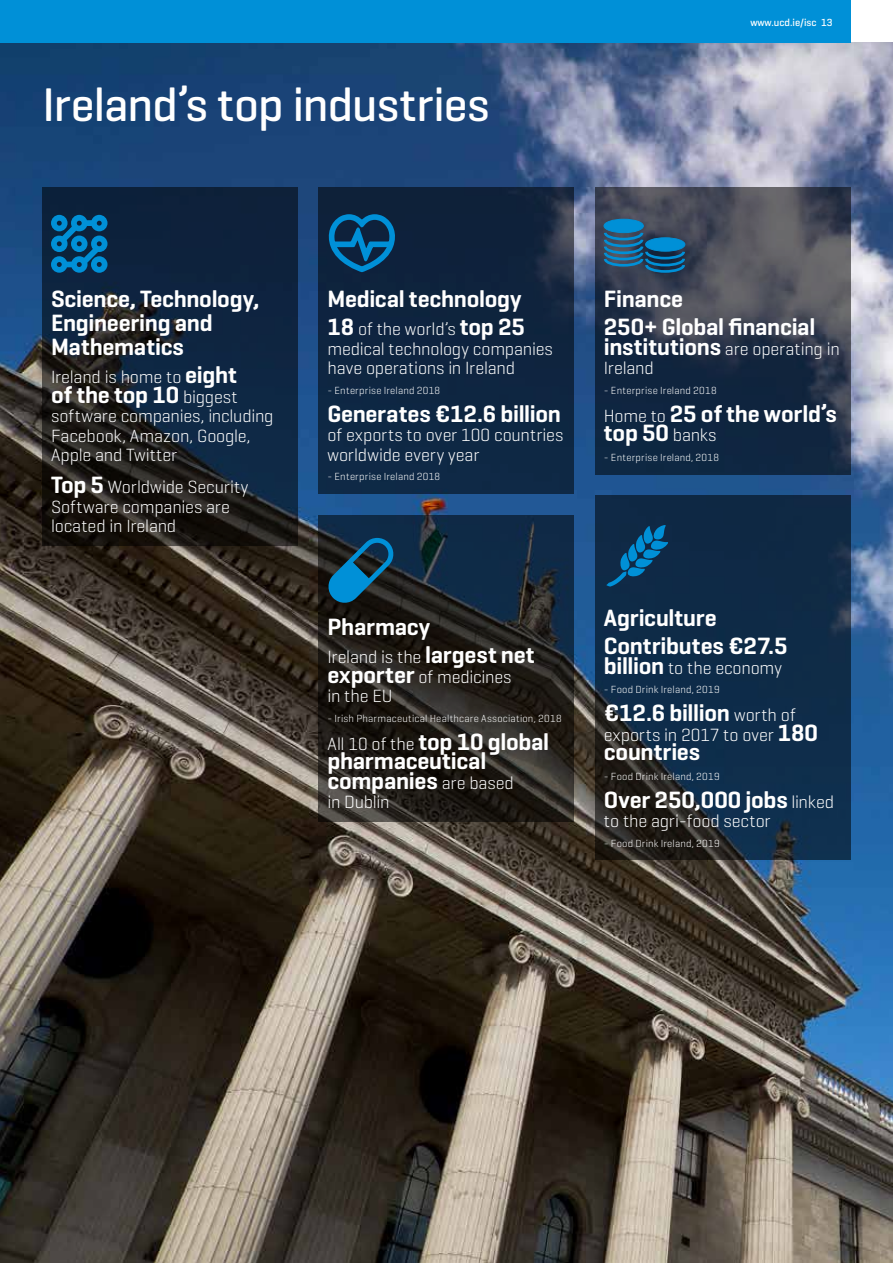
<style>
.page{position:relative;width:893px;height:1263px;background:#fff}
.page>*{position:absolute;margin:0;border:0;box-sizing:border-box;transform-origin:0 0}
.t1{font:500 48px "Geogrotesque";letter-spacing:-.02em;color:#fff}
.t2{font:600 24px/19.5px "Geogrotesque";letter-spacing:-.01em;color:#fff}
.t3{font:300 18px/19.5px "Geogrotesque";letter-spacing:-.01em;color:#fff}
.t4{font:300 10.5px "Geogrotesque";letter-spacing:.02em;color:#fff}
.t5{font:500 10.5px "Geogrotesque";color:#fff}
.s1{font-weight:600;font-size:24px}
.s2{font-weight:300;font-size:18px}
</style>
<div class="page">
<img style="left:0;top:43px;width:893px;height:1220px">
<div style="left:0;top:0;width:850px;height:43px;background:#0090d7"></div>
<svg style="left:43px;top:187px;width:255px;height:359px;background:#142130"></svg>
<div style="left:319px;top:187px;width:255px;height:307px;background:#0e2440"></div>
<svg style="left:595px;top:187px;width:255px;height:287px;background:#303b4d"></svg>
<svg style="left:595px;top:496px;width:255px;height:364px;background:#122a41"></svg>
<svg style="left:319px;top:515px;width:255px;height:307px;background:#202325"></svg>
<svg style="left:328px;top:214px;width:67px;height:58px"></svg>
<svg style="left:327px;top:538px;width:68px;height:66px;background:#134863"></svg>
<div style="left:604px;top:219px;width:39px;height:14px;background:#0090d7;border-radius:50%"></div>
<div style="left:604px;top:219px;width:40px;height:14px;border:1px solid #0090d7;border-radius:50%"></div>
<svg style="left:603px;top:230px;width:83px;height:44px;background:#205c82"></svg>
<svg style="left:606px;top:524px;width:64px;height:63px;background:#0a456d"></svg>
<svg style="left:51px;top:215px;width:56px;height:58px;background:#046397"></svg>
<h1 class="t1" style="left:43px;top:75px;width:449px">Ireland’s top industries</h1>
<p class="t5" style="left:750px;top:16px;width:84px">www.ucd.ie/isc 13</p>
<h2 class="t2" style="left:51px;top:287px;width:210px;line-height:24px">Science, Technology,<br>Engineering and<br>Mathematics</h2>
<p class="t3" style="left:51px;top:367px;width:187px">Ireland is home to <span class="s1">eight</span></p>
<h2 class="t2" style="left:51px;top:384px;width:188px">of the top 10 <span class="s2">biggest</span></h2>
<p class="t3" style="left:51px;top:406px;width:224px">software companies, including<br>Facebook, Amazon, Google,<br>Apple and Twitter</p>
<p class="t3" style="left:51px;top:477px;width:199px"><span class="s1">Top 5</span> Worldwide Security<br>Software companies are located in Ireland</p>
<h2 class="t2" style="left:327px;top:289px;width:196px">Medical technology</h2>
<p class="t3" style="left:327px;top:319px;width:227px"><span class="s1">18</span> of the world’s <span class="s1">top 25 </span>medical technology companies have operations in Ireland</p>
<p class="t4" style="left:327px;top:384px;width:114px">- Enterprise Ireland 2018</p>
<h2 class="t2" style="left:327px;top:403px;width:235px">Generates €12.6 billion</h2>
<p class="t3" style="left:327px;top:425px;width:238px">of exports to over 100 countries worldwide every year</p>
<p class="t4" style="left:327px;top:470px;width:114px">- Enterprise Ireland 2018</p>
<h2 class="t2" style="left:604px;top:285px;width:213px;line-height:28px">Finance<br>250+ Global financial</h2>
<p class="t3" style="left:604px;top:338px;width:237px"><span class="s1">institutions</span> are operating in<br>Ireland</p>
<p class="t4" style="left:604px;top:384px;width:114px">- Enterprise Ireland 2018</p>
<h2 class="t2" style="left:604px;top:403px;width:235px"><span class="s2">Home to</span> 25 of the world’s top 50 <span class="s2">banks</span></h2>
<p class="t4" style="left:604px;top:451px;width:117px">- Enterprise Ireland, 2018</p>
<h2 class="t2" style="left:327px;top:617px;width:104px">Pharmacy</h2>
<p class="t3" style="left:327px;top:647px;width:209px">Ireland is the <span class="s1">largest net exporter</span> of medicines<br>in the EU</p>
<p class="t4" style="left:327px;top:711px;width:236px">- Irish Pharmaceutical Healthcare Association, 2018</p>
<h2 class="t2" style="left:327px;top:731px;width:223px"><span class="s2">All 10 of the</span> top 10 global pharmaceutical companies <span class="s2">are based</span></h2>
<p class="t3" style="left:327px;top:792px;width:64px">in Dublin</p>
<h2 class="t2" style="left:604px;top:604px;width:185px;line-height:28px">Agriculture<br>Contributes €27.5</h2>
<p class="t3" style="left:604px;top:657px;width:180px"><span class="s1">billion</span> to the economy</p>
<p class="t4" style="left:604px;top:683px;width:117px">- Food Drink Ireland, 2019</p>
<h2 class="t2" style="left:604px;top:703px;width:193px">€12.6 billion <span class="s2">worth of</span></h2>
<p class="t3" style="left:604px;top:724px;width:216px">exports in 2017 to over <span class="s1">180</span></p>
<h2 class="t2" style="left:604px;top:742px;width:98px">countries</h2>
<p class="t4" style="left:604px;top:770px;width:117px">- Food Drink Ireland, 2019</p>
<h2 class="t2" style="left:604px;top:790px;width:232px">Over 250,000 jobs <span class="s2">linked</span></h2>
<p class="t3" style="left:604px;top:811px;width:168px">to the agri-food sector</p>
<p class="t4" style="left:604px;top:837px;width:117px">- Food Drink Ireland, 2019</p>
</div>
